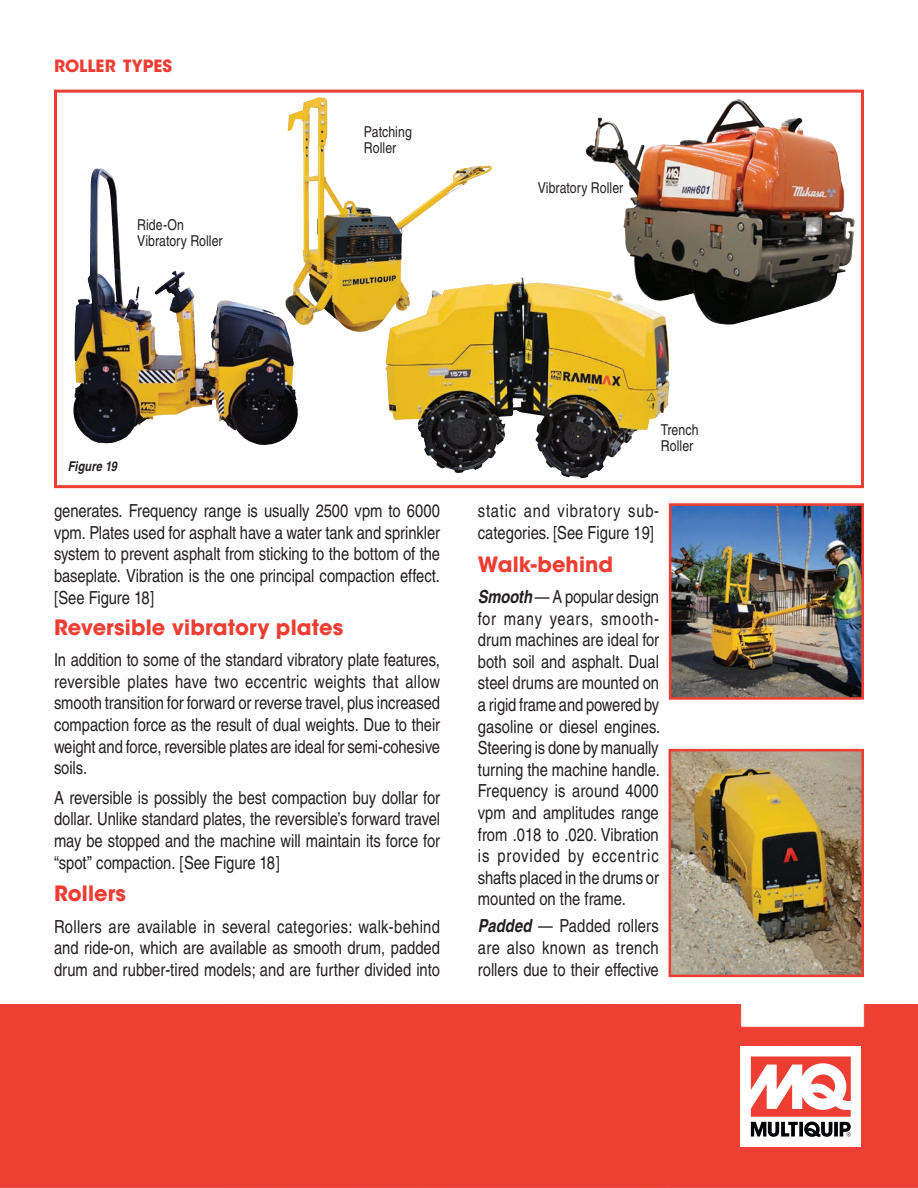
<style>
.page{position:relative;width:918px;height:1188px;background:#fff}
.page>*{position:absolute;margin:0;border:0;box-sizing:border-box;transform-origin:0 0}
.t1{font:700 21px "ITC Avant Garde Std";letter-spacing:.005em;color:#ee3e34}
.t2{font:condensed 18px/21.6px "Helvetica";color:#231f20;text-align:justify}
.t3{font:condensed 18px/21.6px "Helvetica";letter-spacing:.025em;color:#231f20}
.t4{font:700 16.8px "ITC Avant Garde Std";color:#ee3e34}
.t5{font:condensed 15px/16.5px "Helvetica";letter-spacing:.005em;color:#231f20}
.t6{font:italic 700 condensed 13.5px "Helvetica";letter-spacing:.005em;color:#231f20}
.s1{font-weight:700;font-style:italic}
</style>
<div class="page">
<div style="left:0;top:1004px;width:918px;height:184px;background:#ee3f34"></div>
<div style="left:741px;top:1046px;width:120px;height:101px;background:#fff"></div>
<svg style="left:751px;top:1056px;width:100px;height:81px"></svg>
<svg style="left:54px;top:90px;width:810px;height:398px"></svg>
<img style="left:585px;top:99px;width:229px;height:226px">
<img style="left:385px;top:278px;width:137px;height:135px">
<img style="left:73px;top:169px;width:23px;height:251px">
<img style="left:288px;top:97px;width:31px;height:184px">
<img style="left:673px;top:753px;width:187px;height:220px">
<div style="left:669px;top:749px;width:195px;height:228px;border:3px solid #ee3e34"></div>
<img style="left:673px;top:507px;width:187px;height:189px">
<div style="left:669px;top:503px;width:195px;height:197px;border:3px solid #ee3e34"></div>
<p class="t4" style="left:54px;top:55px;width:120px">ROLLER TYPES</p>
<p class="t5" style="left:137px;top:216px;width:87px">Ride-On<br>Vibratory Roller</p>
<p class="t5" style="left:364px;top:123px;width:49px">Patching<br>Roller</p>
<p class="t5" style="left:538px;top:179px;width:87px">Vibratory Roller</p>
<p class="t6" style="left:68px;top:458px;width:51px">Figure 19</p>
<p class="t2" style="left:54px;top:500px;width:388px">generates. Frequency range is usually 2500 vpm to 6000 vpm. Plates used for asphalt have a water tank and sprinkler system to prevent asphalt from sticking to the bottom of the baseplate. Vibration is the one principal compaction effect. [See Figure 18]</p>
<p class="t1" style="left:54px;top:613px;width:291px">Reversible vibratory plates</p>
<p class="t2" style="left:54px;top:649px;width:388px">In addition to some of the standard vibratory plate features, reversible plates have two eccentric weights that allow smooth transition for forward or reverse travel, plus increased compaction force as the result of dual weights. Due to their weight and force, reversible plates are ideal for semi-cohesive soils.</p>
<p class="t2" style="left:54px;top:787px;width:388px">A reversible is possibly the best compaction buy dollar for dollar. Unlike standard plates, the reversible’s forward travel may be stopped and the machine will maintain its force for “spot” compaction. [See Figure 18]</p>
<p class="t1" style="left:54px;top:880px;width:74px">Rollers</p>
<p class="t2" style="left:54px;top:916px;width:388px">Rollers are available in several categories: walk-behind and ride-on, which are available as smooth drum, padded drum and rubber-tired models; and are further divided into</p>
<p class="t5" style="left:661px;top:421px;width:39px">Trench<br>Roller</p>
<p class="t3" style="left:478px;top:500px;width:183px">static and vibratory sub&shy;categories. [See Figure 19]</p>
<p class="t1" style="left:478px;top:550px;width:137px">Walk-behind</p>
<p class="t2" style="left:478px;top:586px;width:184px"><span class="s1">Smooth</span> — A popular design for many years, smooth&shy;drum machines are ideal for both soil and asphalt. Dual steel drums are mounted on a rigid frame and powered by gasoline or diesel engines.<br>Steering is done by manually turning the machine handle.<br>Frequency is around 4000 vpm and amplitudes range from .018 to .020. Vibration is provided by eccentric shafts placed in the drums or mounted on the frame.</p>
<p class="t2" style="left:478px;top:915px;width:182px"><span class="s1">Padded</span> — Padded rollers are also known as trench rollers due to their effective</p>
</div>
